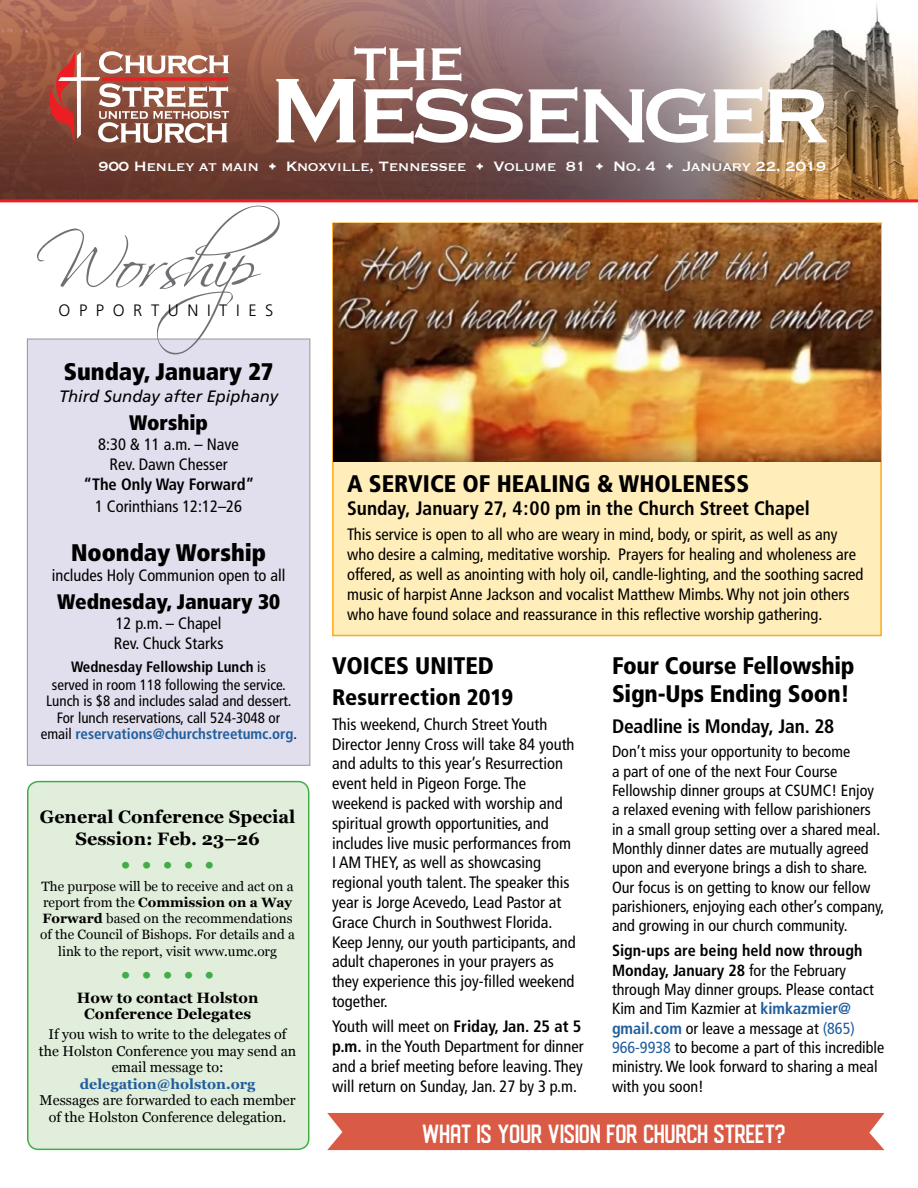
<style>
.page{position:relative;width:918px;height:1188px;background:#fff}
.page>*{position:absolute;margin:0;border:0;box-sizing:border-box;transform-origin:0 0}
.t1{font:120.45px "Copperplate";letter-spacing:-.1em;color:#fff}
.t2{font:72.3px "Copperplate";color:#fff}
.t3{font:72px "Scriptina Pro";color:#6f7073}
.t4{font:700 36px "Georgia";color:#41ad49}
.t5{font:900 condensed 24px/28.8px "Frutiger";letter-spacing:-.01em;color:#000}
.t6{font:900 condensed 24px "Frutiger";color:#000}
.t7{font:900 condensed 22.5px "Frutiger";letter-spacing:.005em;color:#000}
.t8{font:21px "Areno";color:#fff}
.t9{font:900 condensed 21px "Frutiger";color:#000}
.t10{font:700 condensed 19.5px "Frutiger";letter-spacing:-.005em;color:#000}
.t11{font:700 18px/22.5px "Georgia";color:#000;text-align:center}
.t12{font:17.55px "Copperplate";letter-spacing:-.035em;color:#fff}
.t13{font:condensed 16.5px/19.8px "Frutiger";color:#000}
.t14{font:italic 16.5px "Frutiger";color:#000}
.t15{font:700 condensed 16.5px "Frutiger";color:#000}
.t16{font:300 16.5px "Frutiger";letter-spacing:.52em;color:#000}
.t17{font:condensed 16.2px/19.4px "Frutiger";color:#000}
.t18{font:condensed 15px/16.5px "Frutiger";color:#000;text-align:center}
.t19{font:700 15px/16.5px "Georgia";color:#000;text-align:center}
.t20{font:14.25px/16.5px "Georgia";color:#000;text-align:center}
.t21{font:700 14.25px "Georgia";color:#215e9e}
.t22{font:13.5px/16.2px "Georgia";color:#000;text-align:center}
.s1{font-weight:700}
.s2{font-weight:700;color:#215e9e}
.s3{color:#215e9e}
</style>
<div class="page">
<div style="left:27px;top:339px;width:283px;height:426px;background:#e1deed"></div>
<div style="left:27px;top:339px;width:283px;height:427px;border:1px solid #95979a"></div>
<img style="left:0;top:0;width:918px;height:199px">
<svg style="left:48px;top:50px;width:181px;height:98px"></svg>
<hr style="left:0;top:199px;width:918px;height:3px;background:#ed1d24">
<div style="left:28px;top:782px;width:281px;height:367px;background:#e1eedc;border-radius:11px"></div>
<div style="left:27px;top:781px;width:282px;height:369px;border:2px solid #41ad49;border-radius:11px"></div>
<div style="left:333px;top:223px;width:548px;height:413px;background:#ffeeba"></div>
<div style="left:332px;top:222px;width:550px;height:414px;border:2px solid #fbab18"></div>
<img style="left:334px;top:224px;width:546px;height:238px">
<div style="left:327px;top:1113px;width:558px;height:37px;background:#da5b45"></div>
<h2 class="t2" style="left:352px;top:13px;width:115px">the</h2>
<h1 class="t1" style="left:266px;top:31px;width:568px">Messenger</h1>
<p class="t12" style="left:98px;top:155px;width:730px">900 Henley at main • Knoxville, Tennessee • Volume 81 • No. 4 • January 22, 2019</p>
<h3 class="t3" style="left:59px;top:219px;width:272px">Worship</h3>
<p class="t16" style="left:59px;top:301px;width:216px">OPPORTUNITIES</p>
<h3 class="t6" style="left:64px;top:357px;width:211px">Sunday, January 27</h3>
<p class="t14" style="left:59px;top:387px;width:221px">Third Sunday after Epiphany</p>
<p class="t9" style="left:129px;top:410px;width:80px">Worship</p>
<p class="t13" style="left:98px;top:435px;width:142px;text-align:center">8:30 &amp; 11 a.m. – Nave<br>Rev. Dawn Chesser</p>
<p class="t15" style="left:84px;top:474px;width:172px">“The Only Way Forward”</p>
<p class="t13" style="left:95px;top:496px;width:149px">1 Corinthians 12:12–26</p>
<h3 class="t6" style="left:71px;top:538px;width:197px">Noonday Worship</h3>
<p class="t13" style="left:52px;top:565px;width:235px">includes Holy Communion open to all</p>
<p class="t9" style="left:57px;top:589px;width:224px">Wednesday, January 30</p>
<p class="t13" style="left:114px;top:613px;width:111px">12 p.m. – Chapel<br>Rev. Chuck Starks</p>
<p class="t18" style="left:52px;top:658px;width:235px;line-height:18px"><span class="s1">Wednesday Fellowship Lunch</span> is served in room 118 following the service.</p>
<p class="t18" style="left:41px;top:693px;width:258px">Lunch is $8 and includes salad and dessert.<br>For lunch reservations, call 524-3048 or email <span class="s2">reservations@churchstreetumc.org</span>.</p>
<p class="t11" style="left:40px;top:804px;width:257px">General Conference Special<br>Session: Feb. 23–26</p>
<h3 class="t4" style="left:120px;top:828px;width:97px">. . . . .</h3>
<p class="t22" style="left:40px;top:878px;width:256px">The purpose will be to receive and act on a report from the <span class="s1">Commission on a Way Forward</span> based on the recommendations of the Council of Bishops. For details and a link to the report, visit www.umc.org</p>
<h3 class="t4" style="left:120px;top:939px;width:97px">. . . . .</h3>
<p class="t19" style="left:77px;top:989px;width:183px">How to contact Holston<br>Conference Delegates</p>
<p class="t20" style="left:39px;top:1025px;width:259px">If you wish to write to the delegates of the Holston Conference you may send an email message to:</p>
<p class="t21" style="left:80px;top:1073px;width:177px">delegation@holston.org</p>
<p class="t20" style="left:40px;top:1091px;width:258px">Messages are forwarded to each member of the Holston Conference delegation.</p>
<h3 class="t5" style="left:347px;top:469px;width:404px">A SERVICE OF HEALING &amp; WHOLENESS</h3>
<p class="t10" style="left:347px;top:497px;width:464px">Sunday, January 27, 4:00 pm in the Church Street Chapel</p>
<p class="t13" style="left:347px;top:525px;width:518px">This service is open to all who are weary in mind, body, or spirit, as well as any who desire a calming, meditative worship. Prayers for healing and wholeness are offered, as well as anointing with holy oil, candle-lighting, and the soothing sacred music of harpist Anne Jackson and vocalist Matthew Mimbs. Why not join others who have found solace and reassurance in this reflective worship gathering.</p>
<h3 class="t5" style="left:332px;top:652px;width:163px">VOICES UNITED</h3>
<h3 class="t7" style="left:332px;top:683px;width:182px">Resurrection 2019</h3>
<p class="t13" style="left:332px;top:714px;width:245px">This weekend, Church Street Youth Director Jenny Cross will take 84 youth and adults to this year’s Resurrection event held in Pigeon Forge. The weekend is packed with worship and spiritual growth opportunities, and includes live music performances from I AM THEY, as well as showcasing regional youth talent. The speaker this year is Jorge Acevedo, Lead Pastor at Grace Church in Southwest Florida.<br>Keep Jenny, our youth participants, and adult chaperones in your prayers as they experience this joy-filled weekend together.</p>
<p class="t13" style="left:332px;top:1017px;width:253px">Youth will meet on <span class="s1">Friday, Jan. 25 at 5 p.m.</span> in the Youth Department for dinner and a brief meeting before leaving. They will return on Sunday, Jan. 27 by 3 p.m.</p>
<h3 class="t5" style="left:612px;top:651px;width:244px">Four Course Fellowship<br>Sign-Ups Ending Soon!</h3>
<p class="t10" style="left:612px;top:714px;width:224px">Deadline is Monday, Jan. 28</p>
<p class="t17" style="left:612px;top:742px;width:274px">Don’t miss your opportunity to become<br>a part of one of the next Four Course Fellowship dinner groups at CSUMC! Enjoy a relaxed evening with fellow parishioners in a small group setting over a shared meal.<br>Monthly dinner dates are mutually agreed upon and everyone brings a dish to share.<br>Our focus is on getting to know our fellow parishioners, enjoying each other’s company, and growing in our church community.</p>
<p class="t17" style="left:612px;top:941px;width:274px"><span class="s1">Sign-ups are being held now through Monday, January 28</span> for the February through May dinner groups. Please contact Kim and Tim Kazmier at <span class="s2">kimkazmier@ gmail.com</span> or leave a message at <span class="s3">(865)<br>966-9938</span> to become a part of this incredible ministry. We look forward to sharing a meal with you soon!</p>
<p class="t8" style="left:423px;top:1125px;width:365px">WHAT IS YOUR VISION FOR CHURCH STREET?</p>
</div>
